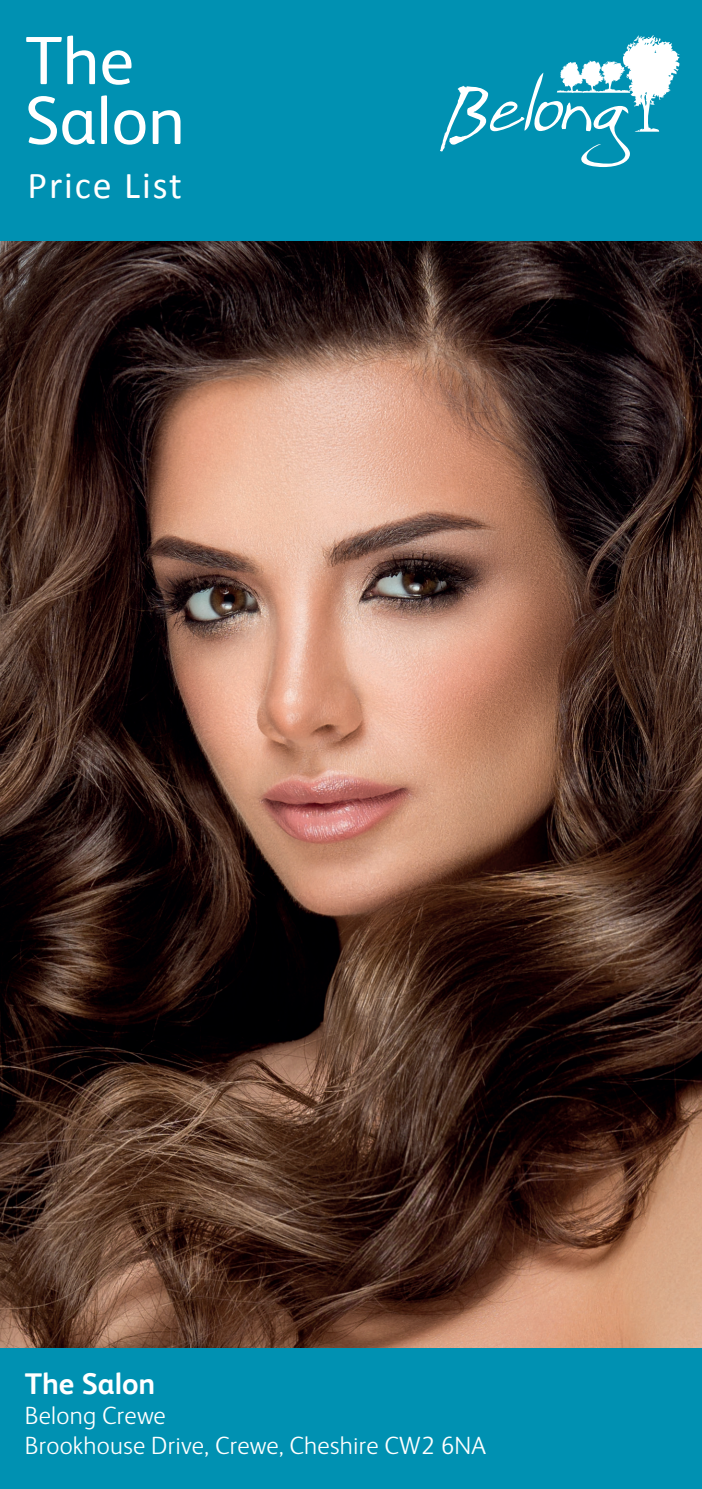
<style>
.page{position:relative;width:702px;height:1489px;background:#fff}
.page>*{position:absolute;margin:0;border:0;box-sizing:border-box;transform-origin:0 0}
.t1{font:68.5px/59.8px "FS Albert";color:#fff}
.t2{font:38px "Calibri";letter-spacing:.05em;color:#fff}
.t3{font:700 30px "FS Albert";color:#fff}
.t4{font:300 25px/30px "FS Albert";letter-spacing:.01em;color:#fff}
</style>
<div class="page">
<div style="left:0;top:1346px;width:702px;height:142px;background:#0091b2"></div>
<div style="left:0;top:0;width:702px;height:241px;background:#0091b2"></div>
<img style="left:0;top:241px;width:702px;height:1105px">
<svg style="left:440px;top:35px;width:239px;height:132px"></svg>
<h1 class="t1" style="left:25px;top:30px;width:161px">The<br>Salon</h1>
<h2 class="t2" style="left:27px;top:159px;width:156px">Price List</h2>
<p class="t3" style="left:25px;top:1365px;width:132px">The Salon</p>
<p class="t4" style="left:25px;top:1398px;width:463px">Belong Crewe<br>Brookhouse Drive, Crewe, Cheshire CW2 6NA</p>
</div>
